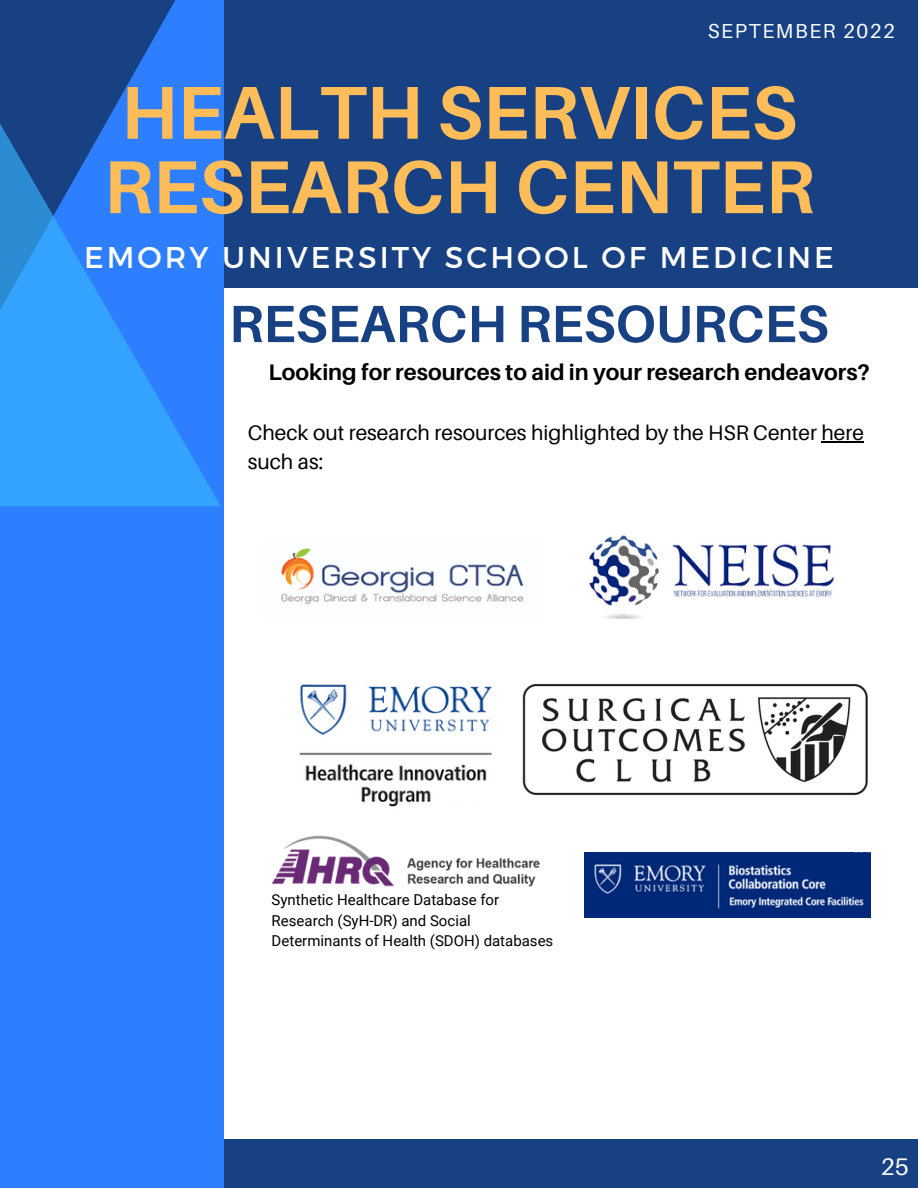
<style>
.page{position:relative;width:918px;height:1188px;background:#fff}
.page>*{position:absolute;margin:0;border:0;box-sizing:border-box;transform-origin:0 0}
.t1{font:700 75px/74.4px "Aileron";color:#ffbd59}
.t2{font:700 52.5px "Aileron";color:#184183}
.t3{font:30px "Montserrat";letter-spacing:.1em;color:#fff}
.t4{font:24px "Aileron";color:#fff}
.t5{font:700 22.5px "Aileron";color:#000}
.t6{font:21px/29.2px "Aileron";color:#000}
.t7{font:20.25px "Aileron";letter-spacing:.08em;color:#fff}
.t8{font:15px/20.2px "Roboto";color:#000}
</style>
<div class="page">
<div style="left:221px;top:1140px;width:697px;height:48px;background:#184183"></div>
<div style="left:0;top:0;width:918px;height:288px;background:#184183"></div>
<div style="left:0;top:0;width:223px;height:1188px;background:#2e7fff"></div>
<svg style="left:0;top:0;width:224px;height:420px;fill:#184183"></svg>
<svg style="left:0;top:69px;width:221px;height:437px"></svg>
<img style="left:281px;top:548px;width:243px;height:56px">
<img style="left:299px;top:684px;width:194px;height:123px">
<img style="left:589px;top:535px;width:246px;height:84px">
<img style="left:585px;top:852px;width:285px;height:66px">
<img style="left:522px;top:683px;width:346px;height:113px">
<hr style="left:822px;top:441px;width:42px;height:1px;background:#000">
<img style="left:272px;top:835px;width:268px;height:52px">
<h3 class="t7" style="left:708px;top:19px;width:189px">SEPTEMBER 2022</h3>
<h1 class="t1" style="left:104px;top:74px;width:712px">HEALTH SERVICES<br>RESEARCH CENTER</h1>
<h3 class="t3" style="left:84px;top:238px;width:751px">EMORY UNIVERSITY SCHOOL OF MEDICINE</h3>
<h2 class="t2" style="left:229px;top:291px;width:601px">RESEARCH RESOURCES</h2>
<h3 class="t5" style="left:268px;top:359px;width:603px">Looking for resources to aid in your research endeavors?</h3>
<h3 class="t6" style="left:248px;top:418px;width:618px">Check out research resources highlighted by the HSR Center here such as:</h3>
<p class="t8" style="left:272px;top:890px;width:283px">Synthetic Healthcare Database for<br>Research (SyH-DR) and Social<br>Determinants of Health (SDOH) databases</p>
<h3 class="t4" style="left:881px;top:1152px;width:29px">25</h3>
</div>
